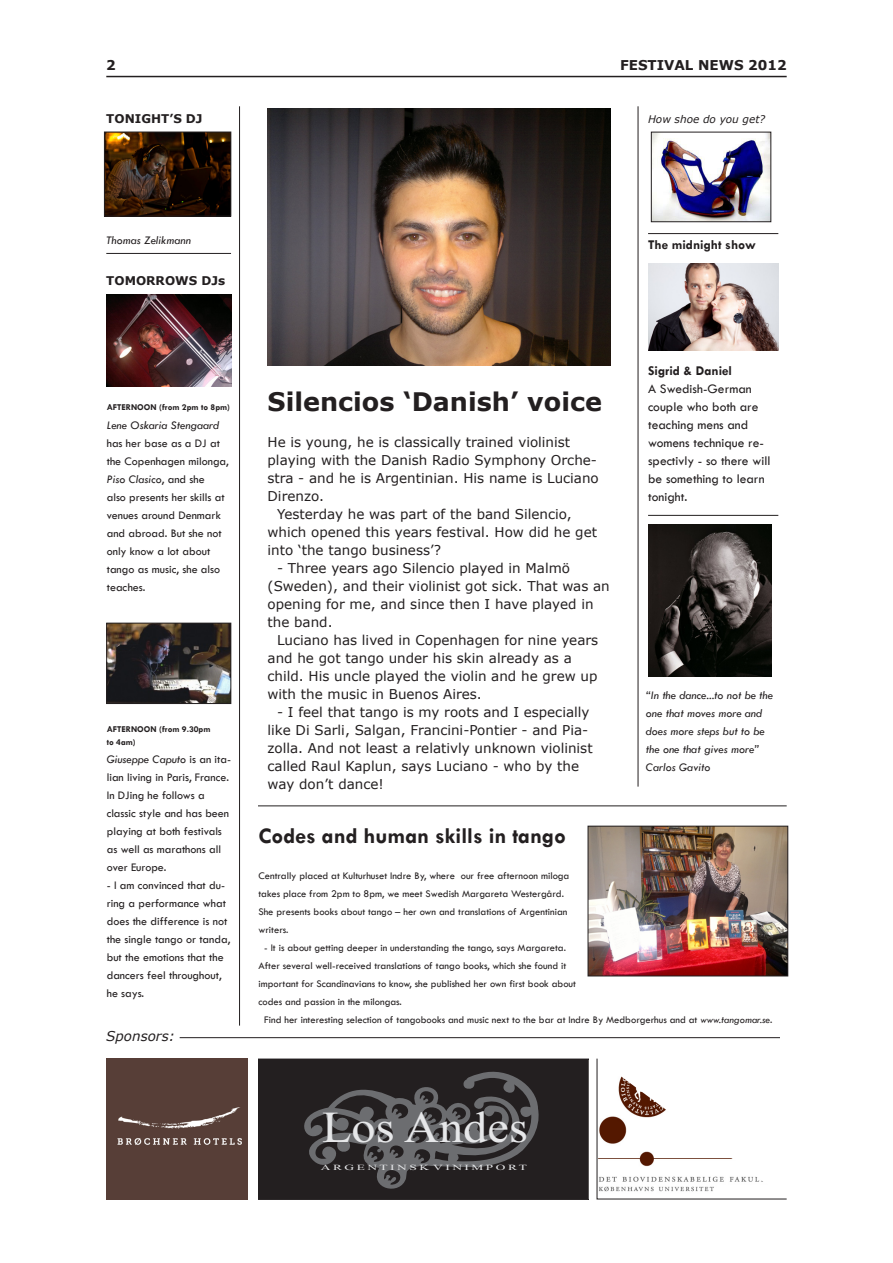
<style>
.page{position:relative;width:893px;height:1263px;background:#fff}
.page>*{position:absolute;margin:0;border:0;box-sizing:border-box;transform-origin:0 0}
.t1{font:44.4px "Times New Roman";color:#e6e7e9;scale:1.09 1}
.brød{font:700 25.5px "Verdana";color:#231f20}
.brød-2{font:700 22.5px "Tw Cen";color:#231f20}
.brød-3{font:13.5px/18px "Verdana";color:#231f20}
.brød-4{font:13.5px/18px "Tw Cen";color:#231f20}
.brød-5{font:700 13.5px "Tw Cen";color:#231f20}
.brød-6{font:700 13.5px "Verdana";color:#231f20}
.brød-7{font:italic 13.5px "Verdana";color:#231f20}
.adresser{font:12px/18px "Tw Cen";color:#231f20}
.brød-8{font:12px/18px "Tw Cen";color:#231f20}
.brød-9{font:italic 12px/18px "Tw Cen";color:#231f20}
.brød-10{font:700 12px "Verdana";color:#231f20}
.adresser-2{font:italic 12px "Tw Cen";color:#231f20}
.brød-11{font:10.5px/18px "Tw Cen";color:#231f20}
.brød-12{font:italic 10.5px "Verdana";color:#231f20}
.adresser-3{font:700 9px/13.5px "Tw Cen";color:#231f20}
.t2{font:7.95px "Times New Roman";letter-spacing:.185em;color:#e6e7e9;scale:1.69 1}
.s1{font-style:italic}
</style>
<div class="page">
<hr style="left:106px;top:76px;width:681px;height:1px;background:#231f20">
<hr style="left:239px;top:106px;width:1px;height:919px;background:#231f20">
<hr style="left:258px;top:806px;width:529px;height:1px;background:#231f20">
<hr style="left:180px;top:1037px;width:600px;height:1px;background:#231f20">
<hr style="left:638px;top:106px;width:1px;height:681px;background:#231f20">
<hr style="left:648px;top:233px;width:130px;height:1px;background:#231f20">
<img style="left:653px;top:134px;width:116px;height:86px">
<div style="left:651px;top:132px;width:120px;height:90px;border:1px solid #231f20"></div>
<img style="left:106px;top:295px;width:125px;height:91px">
<hr style="left:106px;top:253px;width:125px;height:1px;background:#231f20">
<img style="left:648px;top:264px;width:130px;height:86px">
<div style="left:258px;top:1059px;width:330px;height:7px;background:#231f20"></div>
<svg style="left:258px;top:1066px;width:330px;height:134px;background:#343132"></svg>
<svg style="left:597px;top:1058px;width:190px;height:141px"></svg>
<div style="left:106px;top:1058px;width:142px;height:141px;background:#573e37"></div>
<img style="left:106px;top:134px;width:123px;height:80px">
<div style="left:104px;top:132px;width:127px;height:84px;border:1px solid #231f20"></div>
<img style="left:108px;top:625px;width:121px;height:77px">
<div style="left:106px;top:623px;width:125px;height:81px;border:1px solid #231f20"></div>
<img style="left:590px;top:828px;width:196px;height:146px">
<div style="left:588px;top:826px;width:200px;height:150px;border:1px solid #231f20"></div>
<img style="left:268px;top:108px;width:342px;height:257px">
<hr style="left:648px;top:515px;width:130px;height:1px;background:#231f20">
<img style="left:648px;top:524px;width:123px;height:153px">
<p class="brød-6" style="left:106px;top:55px;width:11px">2</p>
<p class="brød-6" style="left:620px;top:55px;width:168px">FESTIVAL NEWS 2012</p>
<p class="brød-10" style="left:106px;top:110px;width:98px">TONIGHT’S DJ</p>
<p class="brød-12" style="left:648px;top:112px;width:119px">How shoe do you get?</p>
<p class="adresser-2" style="left:106px;top:233px;width:86px">Thomas Zelikmann</p>
<p class="brød-10" style="left:106px;top:272px;width:120px">TOMORROWS DJs</p>
<p class="brød-5" style="left:648px;top:237px;width:109px">The midnight show</p>
<p class="adresser-3" style="left:107px;top:400px;width:125px">AFTERNOON (from 2pm to 8pm)</p>
<p class="brød-8" style="left:107px;top:416px;width:123px"><span class="s1">Lene Oskaria Stengaard </span>has her base as a DJ at the Copenhagen milonga,<br><span class="s1">Piso Clasico</span>, and she<br>also presents her skills at venues around Denmark and abroad. But she not only know a lot about tango as music, she also teaches.</p>
<p class="adresser-3" style="left:107px;top:722px;width:105px">AFTERNOON (from 9.30pm to 4am)</p>
<p class="adresser" style="left:107px;top:750px;width:126px"><span class="s1">Giuseppe Caputo</span> is an ita&shy;lian living in Paris, France.<br>In DJing he follows a classic style and has been playing at both festivals as well as marathons all over Europe.</p>
<p class="adresser" style="left:107px;top:876px;width:125px">- I am convinced that du&shy;ring a performance what does the difference is not the single tango or tanda, but the emotions that the dancers feel throughout, he says.</p>
<p class="brød-7" style="left:106px;top:1027px;width:70px">Sponsors:</p>
<p class="brød" style="left:268px;top:384px;width:336px">Silencios ‘Danish’ voice</p>
<p class="brød-3" style="left:268px;top:433px;width:333px">He is young, he is classically trained violinist playing with the Danish Radio Symphony Orche&shy;stra - and he is Argentinian. His name is Luciano Direnzo.</p>
<p class="brød-3" style="left:268px;top:505px;width:331px;text-indent:10px">Yesterday he was part of the band Silencio, which opened this years festival. How did he get into ‘the tango business’?</p>
<p class="brød-3" style="left:268px;top:559px;width:344px;text-indent:10px">- Three years ago Silencio played in Malmö (Sweden), and their violinist got sick. That was an opening for me, and since then I have played in the band.</p>
<p class="brød-3" style="left:268px;top:631px;width:332px;text-indent:10px">Luciano has lived in Copenhagen for nine years and he got tango under his skin already as a child. His uncle played the violin and he grew up with the music in Buenos Aires.</p>
<p class="brød-3" style="left:268px;top:703px;width:327px;text-indent:10px">- I feel that tango is my roots and I especially like Di Sarli, Salgan, Francini-Pontier - and Pia&shy;zolla. And not least a relativly unknown violinist called Raul Kaplun, says Luciano - who by the way don’t dance!</p>
<p class="brød-5" style="left:648px;top:363px;width:86px">Sigrid &amp; Daniel</p>
<p class="brød-4" style="left:648px;top:380px;width:124px">A Swedish-German couple who both are teaching mens and womens technique re&shy;spectivly - so there will be something to learn tonight.</p>
<p class="brød-9" style="left:646px;top:686px;width:129px">“In the dance...to not be the one that moves more and does more steps but to be</p>
<p class="brød-9" style="left:646px;top:740px;width:114px">the one that gives more”</p>
<p class="brød-9" style="left:646px;top:758px;width:66px">Carlos Gavito</p>
<p class="brød-2" style="left:258px;top:822px;width:309px">Codes and human skills in tango</p>
<p class="brød-11" style="left:258px;top:867px;width:312px">Centrally placed at Kulturhuset Indre By, where our free afternoon miloga takes place from 2pm to 8pm, we meet Swedish Margareta Westergård.<br>She presents books about tango – her own and translations of Argentinian writers.</p>
<p class="brød-11" style="left:264px;top:939px;width:303px">- It is about getting deeper in understanding the tango, says Margareta.</p>
<p class="brød-11" style="left:258px;top:957px;width:319px">After several well-received translations of tango books, which she found it important for Scandinavians to know, she published her own first book about codes and passion in the milongas.</p>
<p class="brød-11" style="left:264px;top:1011px;width:510px">Find her interesting selection of tangobooks and music next to the bar at Indre By Medborgerhus and at <span class="s1">www.tangomar.se</span>.</p>
<p class="t1" style="left:322px;top:1091px;width:190px">Los Andes</p>
<p class="t1" style="left:322px;top:1097px;width:190px">Los Andes</p>
<p class="t2" style="left:321px;top:1162px;width:123px">ARGENTINSK VINIMPORT</p>
</div>
